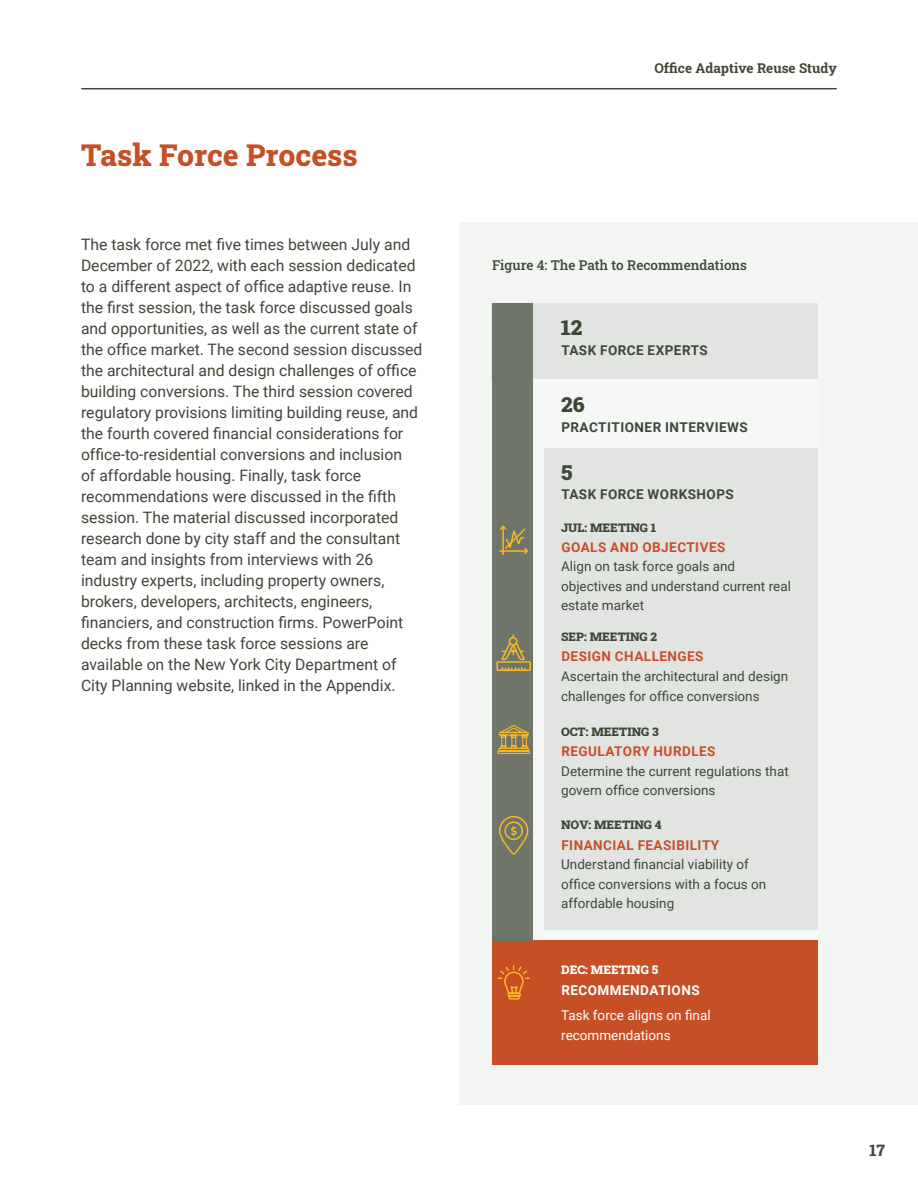
<style>
.page{position:relative;width:918px;height:1188px;background:#fff}
.page>*{position:absolute;margin:0;border:0;box-sizing:border-box;transform-origin:0 0}
.t1{font:800 30px "Roboto Slab";color:#c74f26}
.t2{font:900 21px "Roboto Slab";color:#3e4738}
.t3{font:15.75px/21px "Roboto";color:#3e4738}
.t4{font:800 15.75px "Roboto Slab";color:#3e4738}
.t5{font:13.5px/19.5px "Roboto";color:#3e4738}
.t6{font:700 13.5px "Roboto";letter-spacing:.035em;color:#c74f26}
.t7{font:700 13.5px "Roboto";letter-spacing:.035em;color:#3e4738}
.t8{font:13.5px/19.5px "Roboto";color:#fff}
.t9{font:500 13.5px "Roboto Slab";color:#3e4738}
.t10{font:700 13.5px "Roboto Slab";color:#3e4738}
.t11{font:700 13.5px "Roboto";letter-spacing:.035em;color:#fff}
.t12{font:900 12px "Roboto Slab";color:#3e4738}
.t13{font:900 12px "Roboto Slab";color:#fff}
</style>
<div class="page">
<hr style="left:81px;top:88px;width:756px;height:1px;background:#3e4738">
<div style="left:459px;top:223px;width:459px;height:882px;background:#f3f5f3"></div>
<div style="left:537px;top:372px;width:281px;height:569px;background:#f6f8f8"></div>
<div style="left:544px;top:448px;width:274px;height:482px;background:#e2e4e2"></div>
<div style="left:492px;top:941px;width:326px;height:124px;background:#c74f26"></div>
<svg style="left:497px;top:965px;width:33px;height:35px"></svg>
<div style="left:491px;top:303px;width:327px;height:75px;background:#e2e4e2"></div>
<div style="left:492px;top:303px;width:40px;height:638px;background:#707569"></div>
<svg style="left:496px;top:634px;width:35px;height:37px"></svg>
<svg style="left:497px;top:725px;width:34px;height:29px"></svg>
<svg style="left:499px;top:525px;width:30px;height:30px"></svg>
<svg style="left:499px;top:816px;width:30px;height:39px"></svg>
<div style="left:504px;top:821px;width:19px;height:19px;border:2px solid #f7b729;border-radius:50%"></div>
<h1 class="t1" style="left:81px;top:135px;width:278px">Task Force Process</h1>
<p class="t3" style="left:81px;top:234px;width:343px">The task force met five times between July and December of 2022, with each session dedicated to a different aspect of office adaptive reuse. In the first session, the task force discussed goals and opportunities, as well as the current state of the office market. The second session discussed the architectural and design challenges of office building conversions. The third session covered regulatory provisions limiting building reuse, and the fourth covered financial considerations for office-to-residential conversions and inclusion<br>of affordable housing. Finally, task force recommendations were discussed in the fifth session. The material discussed incorporated research done by city staff and the consultant team and insights from interviews with 26 industry experts, including property owners, brokers, developers, architects, engineers, financiers, and construction firms. PowerPoint decks from these task force sessions are available on the New York City Department of City Planning website, linked in the Appendix.</p>
<p class="t10" style="left:654px;top:58px;width:184px">Office Adaptive Reuse Study</p>
<p class="t9" style="left:492px;top:256px;width:257px">Figure 4: The Path to Recommendations</p>
<h2 class="t2" style="left:561px;top:313px;width:23px">12</h2>
<p class="t7" style="left:561px;top:340px;width:148px">TASK FORCE EXPERTS</p>
<h2 class="t2" style="left:561px;top:390px;width:25px">26</h2>
<p class="t7" style="left:561px;top:417px;width:188px">PRACTITIONER INTERVIEWS</p>
<h2 class="t2" style="left:561px;top:458px;width:13px">5</h2>
<p class="t7" style="left:561px;top:485px;width:174px">TASK FORCE WORKSHOPS</p>
<p class="t12" style="left:561px;top:520px;width:97px">JUL: MEETING 1</p>
<p class="t6" style="left:561px;top:538px;width:165px">GOALS AND OBJECTIVES</p>
<p class="t5" style="left:561px;top:556px;width:231px">Align on task force goals and objectives and understand current real estate market</p>
<p class="t12" style="left:561px;top:629px;width:98px">SEP: MEETING 2</p>
<p class="t5" style="left:561px;top:666px;width:229px">Ascertain the architectural and design challenges for office conversions</p>
<p class="t6" style="left:561px;top:647px;width:144px">DESIGN CHALLENGES</p>
<p class="t12" style="left:561px;top:723px;width:99px">OCT: MEETING 3</p>
<p class="t5" style="left:561px;top:761px;width:229px">Determine the current regulations that govern office conversions</p>
<p class="t6" style="left:561px;top:742px;width:156px">REGULATORY HURDLES</p>
<p class="t12" style="left:561px;top:817px;width:102px">NOV: MEETING 4</p>
<p class="t5" style="left:561px;top:854px;width:207px">Understand financial viability of office conversions with a focus on affordable housing</p>
<p class="t6" style="left:561px;top:835px;width:159px">FINANCIAL FEASIBILITY</p>
<p class="t13" style="left:561px;top:961px;width:99px">DEC: MEETING 5</p>
<p class="t8" style="left:561px;top:1005px;width:151px">Task force aligns on final recommendations</p>
<p class="t11" style="left:561px;top:980px;width:140px">RECOMMENDATIONS</p>
<p class="t4" style="left:869px;top:1139px;width:17px">17</p>
</div>
